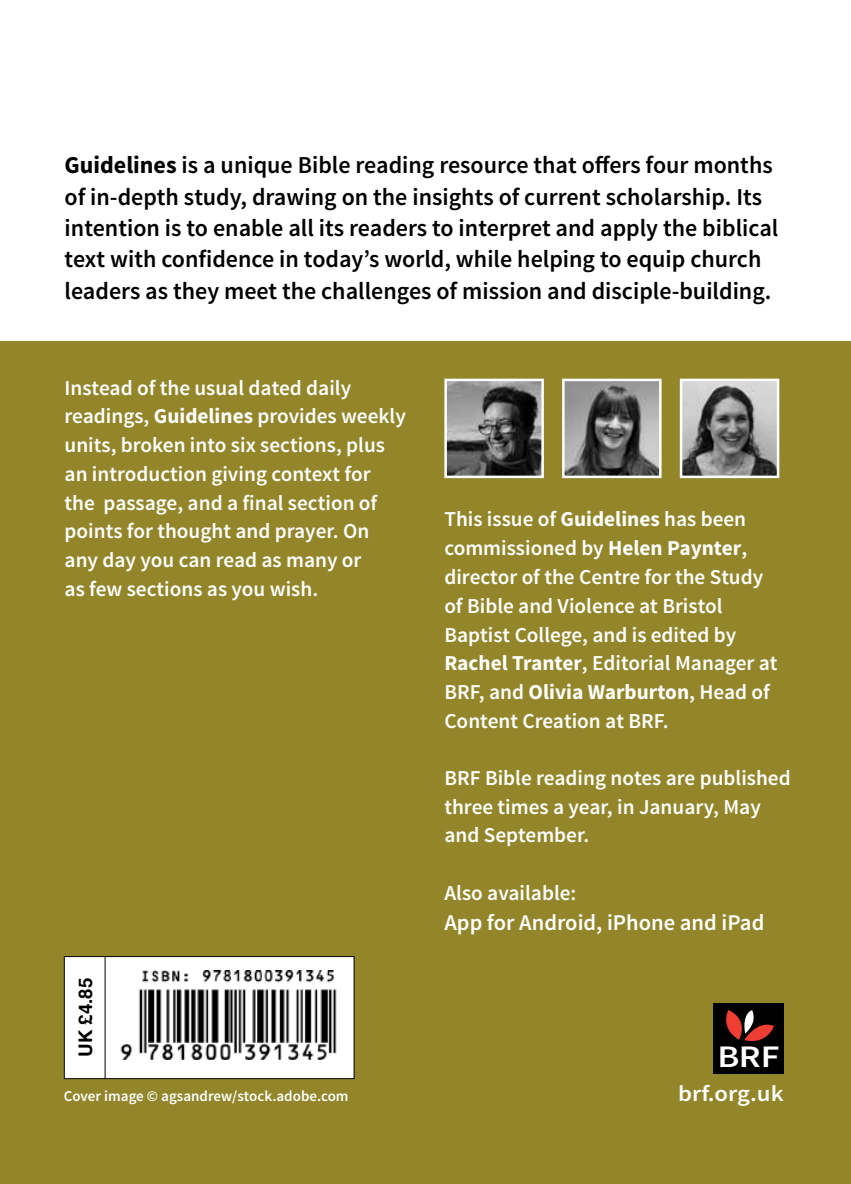
<style>
.page{position:relative;width:851px;height:1184px;background:#fff}
.page>*{position:absolute;margin:0;border:0;box-sizing:border-box;transform-origin:0 0}
.t1{font:600 31.25px "Source Sans Pro";color:#fff;scale:1.18 1}
.t2{font:600 24.25px/31.2px "Source Sans Pro";color:#000}
.t3{font:600 22.5px "Source Sans Pro";color:#fff}
.t4{font:600 22.5px "Source Sans Pro";color:#fff;scale:1.1 1}
.t5{font:600 21.25px/28.8px "Source Sans Pro";color:#fff}
.t6{font:700 18.75px "Helvetica";color:#000}
.t7{font:600 15px "Source Sans Pro";color:#fff}
.s1{font-weight:700}
</style>
<div class="page">
<div style="left:0;top:342px;width:850px;height:841px;background:#93862a"></div>
<div style="left:64px;top:956px;width:290px;height:122px;background:#fff"></div>
<div style="left:64px;top:956px;width:290px;height:123px;border:1px solid #000"></div>
<img style="left:120px;top:970px;width:217px;height:89px">
<hr style="left:105px;top:956px;width:1px;height:122px;background:#000">
<div style="left:713px;top:1003px;width:71px;height:71px;background:#000"></div>
<svg style="left:726px;top:1010px;width:48px;height:31px"></svg>
<hr style="left:850px;top:1090px;width:1px;height:93px;background:#000">
<img style="left:565px;top:381px;width:93px;height:94px">
<div style="left:562px;top:378px;width:99px;height:100px;border:2px solid #fff"></div>
<img style="left:682px;top:381px;width:94px;height:94px">
<div style="left:679px;top:378px;width:100px;height:100px;border:2px solid #fff"></div>
<img style="left:447px;top:381px;width:93px;height:94px">
<div style="left:444px;top:378px;width:99px;height:100px;border:2px solid #fff"></div>
<p class="t2" style="left:65px;top:150px;width:715px"><span class="s1">Guidelines</span> is a unique Bible reading resource that offers four months of in‑depth study, drawing on the insights of current scholarship. Its intention is to enable all its readers to interpret and apply the biblical text with confidence in today’s world, while helping to equip church leaders as they meet the challenges of mission and disciple-building.</p>
<p class="t5" style="left:65px;top:374px;width:343px">Instead of the usual dated daily readings, <span class="s1">Guidelines</span> provides weekly units, broken into six sections, plus an introduction giving context for the passage, and a final section of points for thought and prayer. On any day you can read as many or<br>as few sections as you wish.</p>
<p class="t6" style="left:70px;top:1056px;width:81px;rotate:-90deg">UK £4.85</p>
<p class="t7" style="left:64px;top:1086px;width:286px">Cover image © agsandrew/stock.adobe.com</p>
<p class="t5" style="left:444px;top:505px;width:334px">This issue of <span class="s1">Guidelines</span> has been commissioned by <span class="s1">Helen Paynter</span>, director of the Centre for the Study of Bible and Violence at Bristol<br>Baptist College, and is edited by<br><span class="s1">Rachel Tranter</span>, Editorial Manager at<br>BRF, and <span class="s1">Olivia Warburton</span>, Head of<br>Content Creation at BRF.</p>
<p class="t5" style="left:444px;top:764px;width:348px">BRF Bible reading notes are published three times a year, in January, May and September.</p>
<p class="t5" style="left:444px;top:878px;width:133px">Also available:</p>
<p class="t3" style="left:444px;top:907px;width:321px">App for Android, iPhone and iPad</p>
<h1 class="t1" style="left:717px;top:1036px;width:54px">BRF</h1>
<p class="t4" style="left:678px;top:1079px;width:97px">brf.org.uk</p>
</div>
